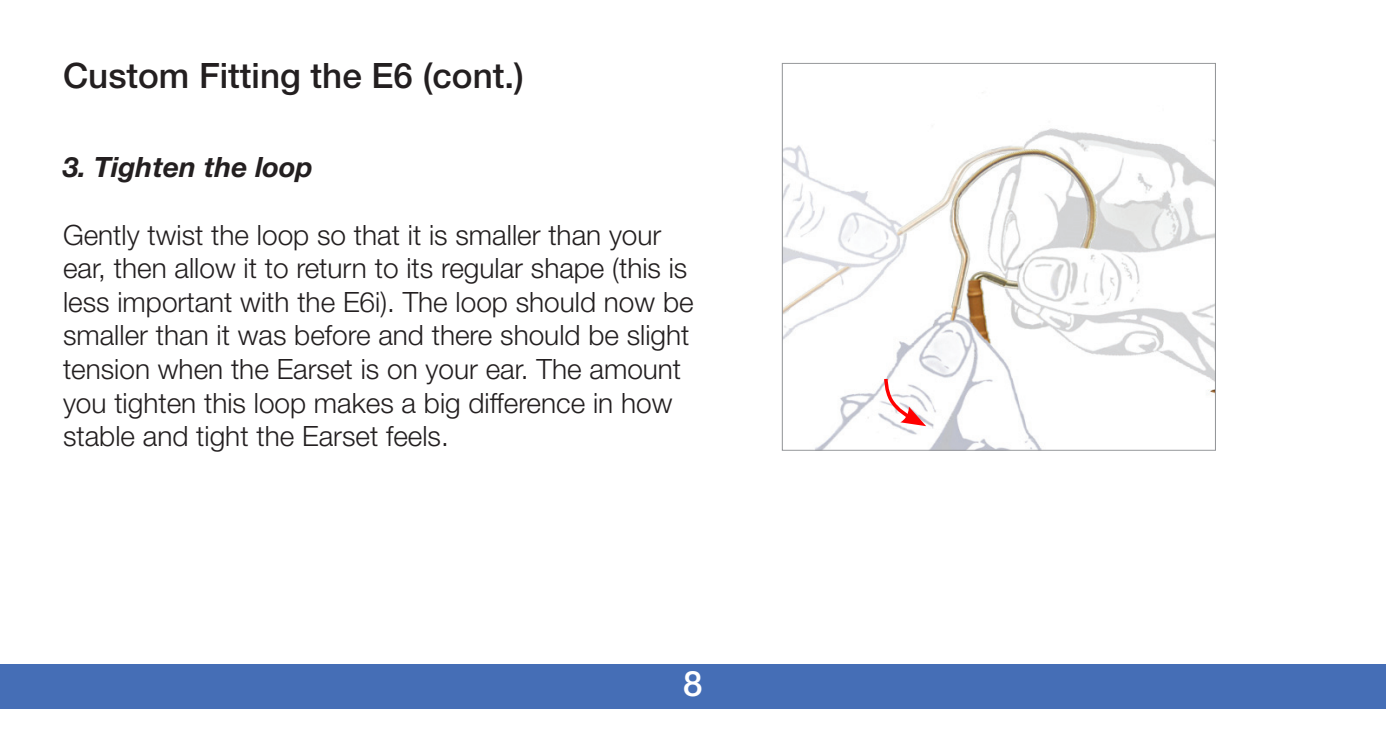
<style>
.page{position:relative;width:1386px;height:756px;background:#fff}
.page>*{position:absolute;margin:0;border:0;box-sizing:border-box;transform-origin:0 0}
.t1{font:500 35px "Helvetica Neue LT Pro";color:#231f20}
.t2{font:500 35px "Helvetica Neue LT Pro";color:#fff}
.t3{font:300 28px/33.6px "Helvetica Neue LT Pro";color:#231f20}
.t4{font:italic 700 28px "Helvetica Neue LT Pro";color:#231f20}
</style>
<div class="page">
<div style="left:0;top:665px;width:1386px;height:44px;background:#456eb6"></div>
<img style="left:784px;top:92px;width:430px;height:357px">
<svg style="left:882px;top:375px;width:44px;height:51px"></svg>
<p class="t1" style="left:63px;top:55px;width:462px">Custom Fitting the E6 (cont.)</p>
<p class="t4" style="left:63px;top:150px;width:251px">3. Tighten the loop</p>
<p class="t3" style="left:63px;top:217px;width:632px">Gently twist the loop so that it is smaller than your ear, then allow it to return to its regular shape (this is less important with the E6i). The loop should now be smaller than it was before and there should be slight tension when the Earset is on your ear. The amount you tighten this loop makes a big difference in how stable and tight the Earset feels.</p>
<p class="t2" style="left:683px;top:663px;width:21px">8</p>
</div>
